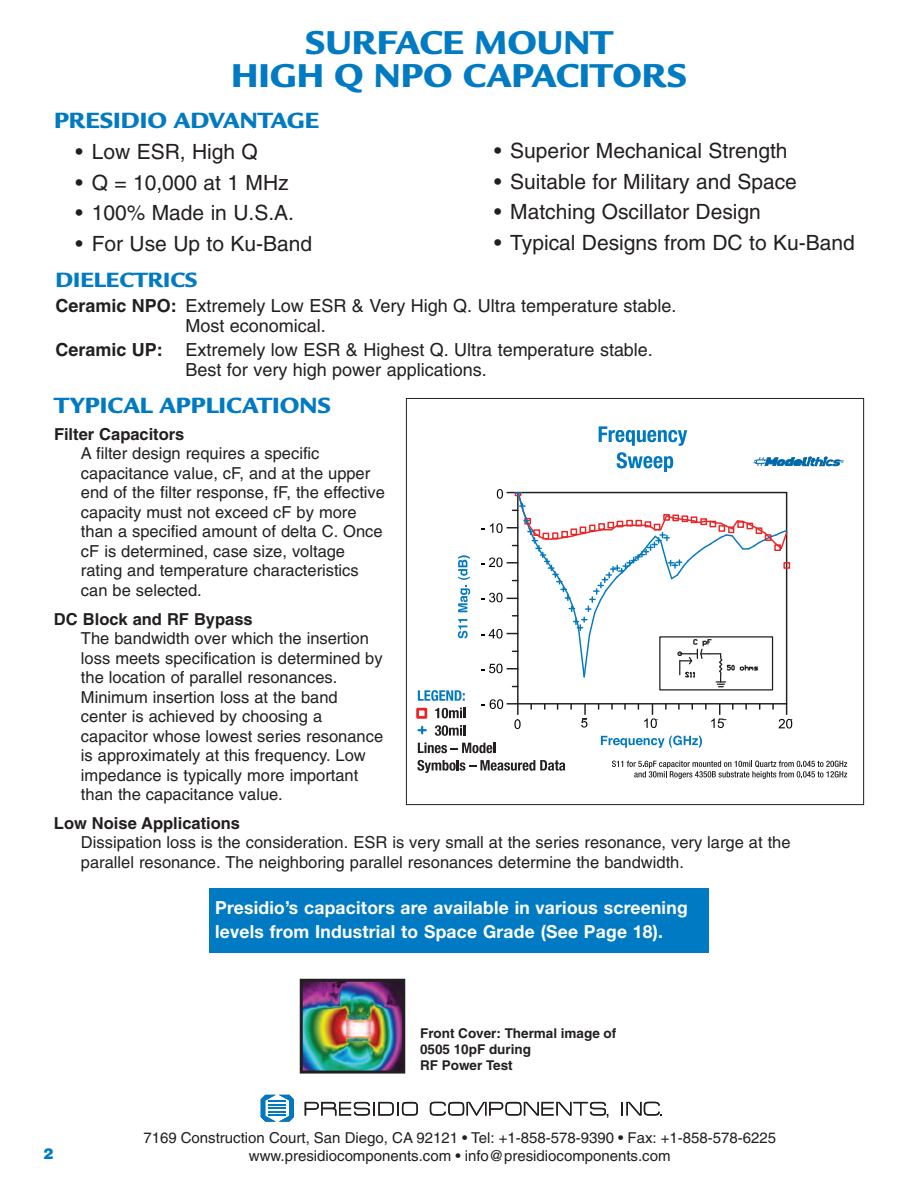
<style>
.page{position:relative;width:918px;height:1188px;background:#fff}
.page>*{position:absolute;margin:0;border:0;box-sizing:border-box;transform-origin:0 0}
.t1{font:900 36px/33px "Legacy Sans";color:#007bc3;text-align:center}
.t2{font:900 24px "Legacy Sans";color:#007bc3}
.t3{font:900 22.5px "Legacy Sans";color:#007bc3}
.t4{font:21px "Helvetica";color:#231f20}
.t5{font:18px/19.5px "Helvetica";color:#231f20}
.t6{font:700 18px/24px "Helvetica Neue";letter-spacing:.015em;color:#fff}
.t7{font:700 18px "Helvetica";color:#231f20}
.t8{font:16.5px/19.5px "Helvetica";color:#231f20}
.t9{font:700 16.5px "Helvetica";color:#231f20}
.t10{font:15px "Helvetica";color:#231f20}
.t11{font:900 15px "Helvetica";color:#007bc3}
.t12{font:700 13.5px/16.2px "Helvetica";color:#231f20}
.s1{font-weight:700}
</style>
<div class="page">
<svg style="left:305px;top:1102px;width:113px;height:14px"></svg>
<svg style="left:430px;top:1102px;width:178px;height:16px"></svg>
<svg style="left:621px;top:1102px;width:41px;height:14px"></svg>
<svg style="left:261px;top:1095px;width:33px;height:27px"></svg>
<div style="left:209px;top:888px;width:500px;height:65px;background:#007bc3"></div>
<hr style="left:517px;top:493px;width:2px;height:221px;background:#231f20">
<hr style="left:786px;top:493px;width:1px;height:221px;background:#231f20">
<hr style="left:507px;top:703px;width:280px;height:2px;background:#231f20">
<div style="left:783px;top:562px;width:7px;height:7px;border:1px solid #ec2426"></div>
<div style="left:659px;top:636px;width:114px;height:55px;border:1px solid #231f20"></div>
<svg style="left:481px;top:699px;width:22px;height:10px"></svg>
<svg style="left:481px;top:489px;width:306px;height:198px"></svg>
<svg style="left:514px;top:719px;width:7px;height:10px"></svg>
<svg style="left:638px;top:704px;width:20px;height:24px"></svg>
<svg style="left:779px;top:719px;width:13px;height:10px"></svg>
<svg style="left:705px;top:704px;width:21px;height:24px"></svg>
<svg style="left:581px;top:704px;width:6px;height:24px"></svg>
<svg style="left:601px;top:736px;width:101px;height:12px"></svg>
<svg style="left:458px;top:619px;width:10px;height:19px"></svg>
<svg style="left:458px;top:555px;width:12px;height:57px"></svg>
<svg style="left:599px;top:426px;width:88px;height:20px"></svg>
<svg style="left:617px;top:452px;width:56px;height:20px"></svg>
<svg style="left:612px;top:761px;width:235px;height:18px"></svg>
<svg style="left:418px;top:690px;width:47px;height:11px"></svg>
<svg style="left:435px;top:708px;width:30px;height:10px"></svg>
<svg style="left:435px;top:725px;width:30px;height:11px"></svg>
<svg style="left:418px;top:743px;width:77px;height:10px"></svg>
<svg style="left:417px;top:760px;width:148px;height:13px"></svg>
<svg style="left:418px;top:727px;width:8px;height:6px"></svg>
<div style="left:416px;top:708px;width:11px;height:11px;border:3px solid #ec2426"></div>
<svg style="left:753px;top:457px;width:91px;height:9px"></svg>
<img style="left:304px;top:983px;width:97px;height:87px">
<div style="left:300px;top:979px;width:105px;height:95px;border:3px solid #231f20"></div>
<h1 class="t1" style="left:231px;top:30px;width:457px">SURFACE MOUNT<br>HIGH Q NPO CAPACITORS</h1>
<h2 class="t2" style="left:54px;top:111px;width:267px">PRESIDIO ADVANTAGE</h2>
<p class="t4" style="left:76px;top:144px;width:184px">• Low ESR, High Q</p>
<p class="t4" style="left:76px;top:174px;width:215px">• Q = 10,000 at 1 MHz</p>
<p class="t4" style="left:76px;top:205px;width:220px">• 100% Made in U.S.A.</p>
<p class="t4" style="left:76px;top:236px;width:238px">• For Use Up to Ku-Band</p>
<p class="t4" style="left:494px;top:143px;width:295px">• Superior Mechanical Strength</p>
<p class="t4" style="left:494px;top:173px;width:304px">• Suitable for Military and Space</p>
<p class="t4" style="left:494px;top:204px;width:268px">• Matching Oscillator Design</p>
<p class="t4" style="left:494px;top:235px;width:362px">• Typical Designs from DC to Ku-Band</p>
<h3 class="t3" style="left:56px;top:272px;width:144px">DIELECTRICS</h3>
<p class="t5" style="left:186px;top:298px;width:492px;text-indent:-130px"><span class="s1">Ceramic NPO:</span> Extremely Low ESR &amp; Very High Q. Ultra temperature stable.<br>Most economical.</p>
<p class="t7" style="left:55px;top:343px;width:109px">Ceramic UP:</p>
<p class="t5" style="left:186px;top:342px;width:469px">Extremely low ESR &amp; Highest Q. Ultra temperature stable.<br>Best for very high power applications.</p>
<h2 class="t2" style="left:54px;top:397px;width:279px">TYPICAL APPLICATIONS</h2>
<p class="t9" style="left:54px;top:428px;width:132px">Filter Capacitors</p>
<p class="t8" style="left:81px;top:445px;width:306px">A filter design requires a specific capacitance value, cF, and at the upper end of the filter response, fF, the effective capacity must not exceed cF by more than a specified amount of delta C. Once cF is determined, case size, voltage rating and temperature characteristics can be selected.</p>
<p class="t9" style="left:54px;top:613px;width:200px">DC Block and RF Bypass</p>
<p class="t8" style="left:81px;top:630px;width:304px">The bandwidth over which the insertion loss meets specification is determined by the location of parallel resonances.<br>Minimum insertion loss at the band center is achieved by choosing a capacitor whose lowest series resonance is approximately at this frequency. Low impedance is typically more important than the capacitance value.</p>
<p class="t9" style="left:54px;top:817px;width:188px">Low Noise Applications</p>
<p class="t8" style="left:81px;top:834px;width:711px">Dissipation loss is the consideration. ESR is very small at the series resonance, very large at the parallel resonance. The neighboring parallel resonances determine the bandwidth.</p>
<p class="t6" style="left:215px;top:897px;width:474px">Presidio’s capacitors are available in various screening levels from Industrial to Space Grade (See Page 18).</p>
<p class="t12" style="left:420px;top:1026px;width:198px">Front Cover: Thermal image of<br>0505 10pF during<br>RF Power Test</p>
<p class="t10" style="left:143px;top:1132px;width:634px">7169 Construction Court, San Diego, CA 92121 • Tel: +1-858-578-9390 • Fax: +1-858-578-6225</p>
<p class="t11" style="left:43px;top:1145px;width:12px">2</p>
<p class="t10" style="left:249px;top:1150px;width:423px">www.presidiocomponents.com • info@presidiocomponents.com</p>
</div>
